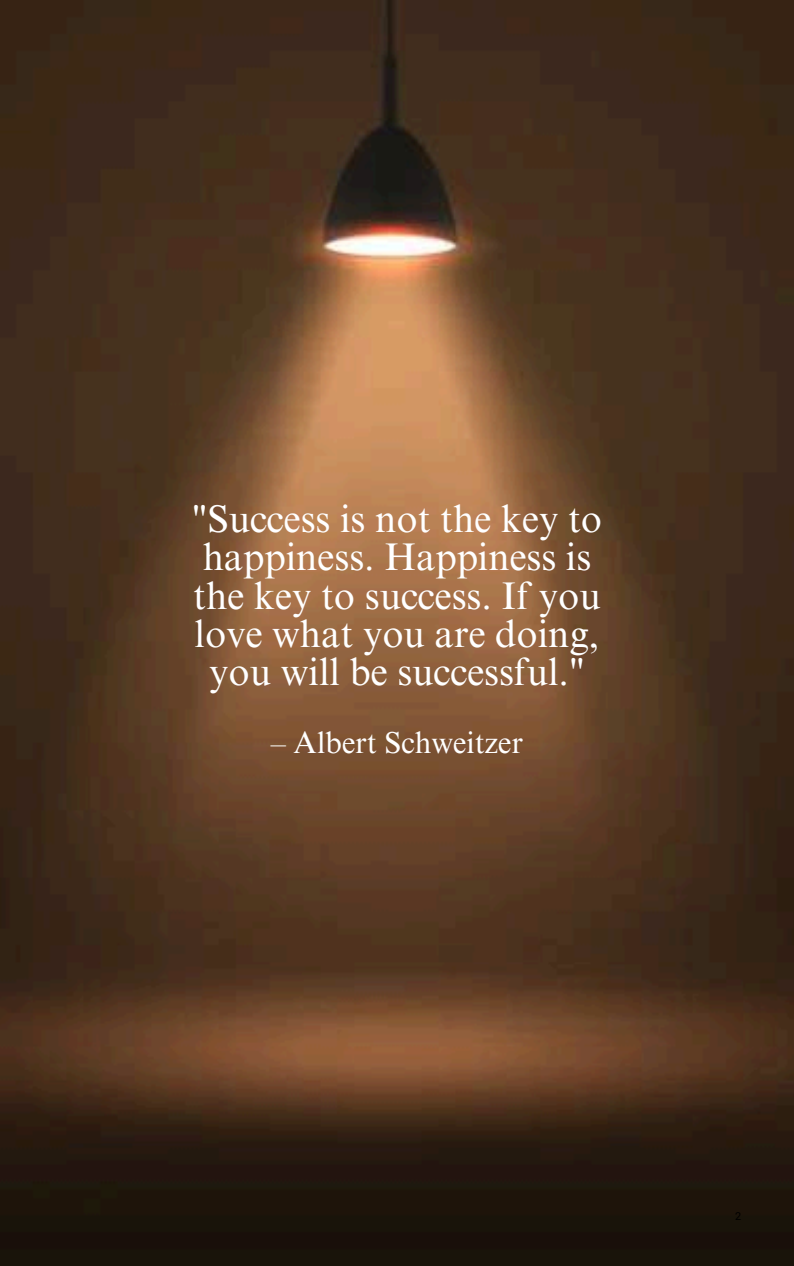
<style>
.page{position:relative;width:794px;height:1266px;background:#fff}
.page>*{position:absolute;margin:0;border:0;box-sizing:border-box;transform-origin:0 0}
.t1{font:38.55px/38.2px "Times NRMT Pro";color:#fff;text-align:center}
.t2{font:30.3px "Times NRMT Pro";color:#fff}
.t3{font:10.95px "Roboto";color:#000}
</style>
<div class="page">
<img style="left:0;top:0;width:793px;height:1266px">
<p class="t1" style="left:192px;top:504px;width:411px">"Success is not the key to happiness. Happiness is the key to success. If you love what you are doing, you will be successful."</p>
<p class="t2" style="left:271px;top:731px;width:253px">– Albert Schweitzer</p>
<p class="t3" style="left:734px;top:1210px;width:8px">2</p>
</div>
